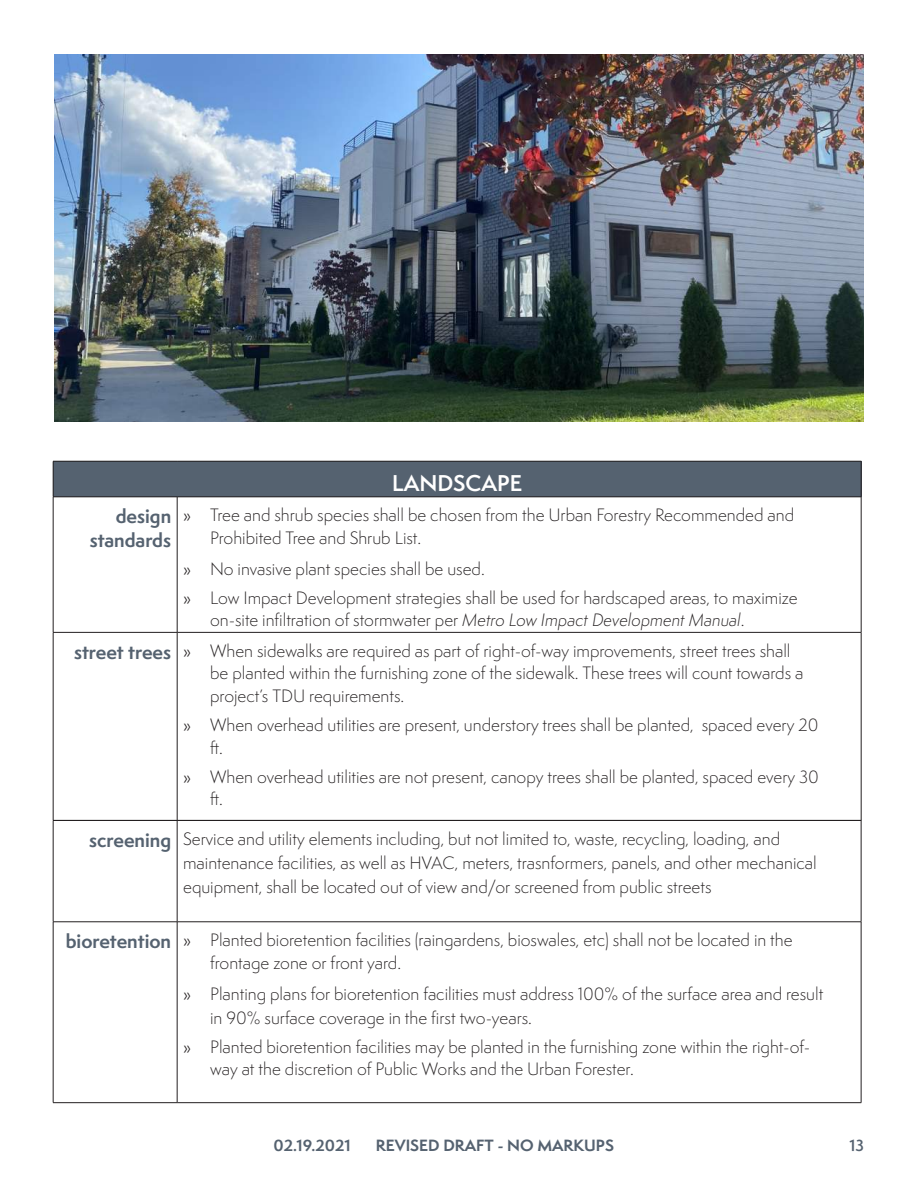
<style>
.page{position:relative;width:918px;height:1188px;background:#fff}
.page>*{position:absolute;margin:0;border:0;box-sizing:border-box;transform-origin:0 0}
.t1{font:600 21px "Semplicita Pro";color:#fff}
._4_paragraph_heading{font:700 18px "Semplicita Pro";color:#556270}
.t2{font:300 16.5px/22.5px "Semplicita Pro";color:#231f20}
.t3{font:700 15px "Semplicita Pro";color:#556270}
.t4{font:600 15px "Semplicita Pro";color:#556270}
.s1{font-weight:400}
.s2{font-style:italic}
</style>
<div class="page">
<hr style="left:53px;top:821px;width:1px;height:101px;background:#231f20">
<hr style="left:177px;top:821px;width:1px;height:101px;background:#231f20">
<hr style="left:861px;top:821px;width:1px;height:101px;background:#231f20">
<hr style="left:53px;top:922px;width:124px;height:1px;background:#231f20">
<hr style="left:53px;top:922px;width:1px;height:180px;background:#231f20">
<hr style="left:177px;top:922px;width:684px;height:1px;background:#231f20">
<hr style="left:177px;top:922px;width:1px;height:180px;background:#231f20">
<hr style="left:861px;top:922px;width:1px;height:180px;background:#231f20">
<hr style="left:53px;top:1102px;width:124px;height:1px;background:#231f20">
<hr style="left:177px;top:1102px;width:684px;height:1px;background:#231f20">
<div style="left:53px;top:461px;width:808px;height:36px;background:#556270"></div>
<hr style="left:53px;top:461px;width:124px;height:1px;background:#231f20">
<hr style="left:53px;top:461px;width:1px;height:36px;background:#231f20">
<hr style="left:177px;top:461px;width:684px;height:1px;background:#231f20">
<hr style="left:861px;top:461px;width:1px;height:36px;background:#231f20">
<hr style="left:53px;top:497px;width:124px;height:1px;background:#231f20">
<hr style="left:53px;top:497px;width:1px;height:135px;background:#231f20">
<hr style="left:177px;top:497px;width:684px;height:1px;background:#231f20">
<hr style="left:177px;top:497px;width:1px;height:135px;background:#231f20">
<hr style="left:861px;top:497px;width:1px;height:135px;background:#231f20">
<hr style="left:53px;top:632px;width:124px;height:1px;background:#231f20">
<hr style="left:53px;top:633px;width:1px;height:187px;background:#231f20">
<hr style="left:177px;top:632px;width:684px;height:1px;background:#231f20">
<hr style="left:177px;top:633px;width:1px;height:187px;background:#231f20">
<hr style="left:861px;top:633px;width:1px;height:187px;background:#231f20">
<hr style="left:53px;top:820px;width:124px;height:1px;background:#231f20">
<hr style="left:177px;top:820px;width:684px;height:1px;background:#231f20">
<img style="left:54px;top:54px;width:810px;height:367px">
<p class="_4_paragraph_heading" style="left:116px;top:503px;width:57px">design</p>
<p class="_4_paragraph_heading" style="left:90px;top:527px;width:83px">standards</p>
<p class="t1" style="left:392px;top:468px;width:132px">LANDSCAPE</p>
<p class="t2" style="left:210px;top:504px;width:585px;text-indent:-27px"><span class="s1">»</span> Tree and shrub species shall be chosen from the Urban Forestry Recommended and<br>Prohibited Tree and Shrub List.</p>
<p class="t2" style="left:183px;top:557px;width:303px"><span class="s1">»</span> No invasive plant species shall be used.</p>
<p class="t2" style="left:210px;top:586px;width:589px;text-indent:-27px"><span class="s1">»</span> Low Impact Development strategies shall be used for hardscaped areas, to maximize on-site infiltration of stormwater per <span class="s2">Metro Low Impact Development Manual</span>.</p>
<p class="_4_paragraph_heading" style="left:74px;top:638px;width:99px">street trees</p>
<p class="t2" style="left:210px;top:639px;width:595px;text-indent:-27px"><span class="s1">»</span> When sidewalks are required as part of right-of-way improvements, street trees shall be planted within the furnishing zone of the sidewalk. These trees will count towards a project’s TDU requirements.</p>
<p class="t2" style="left:210px;top:714px;width:610px;text-indent:-27px"><span class="s1">»</span> When overhead utilities are present, understory trees shall be planted, spaced every 20 ft.</p>
<p class="t2" style="left:210px;top:765px;width:610px;text-indent:-27px"><span class="s1">»</span> When overhead utilities are not present, canopy trees shall be planted, spaced every 30 ft.</p>
<p class="_4_paragraph_heading" style="left:89px;top:826px;width:83px">screening</p>
<p class="t2" style="left:183px;top:827px;width:635px;line-height:24px">Service and utility elements including, but not limited to, waste, recycling, loading, and maintenance facilities, as well as HVAC, meters, trasnformers, panels, and other mechanical equipment, shall be located out of view and/or screened from public streets</p>
<p class="_4_paragraph_heading" style="left:66px;top:928px;width:107px">bioretention</p>
<p class="t2" style="left:210px;top:929px;width:584px;text-indent:-27px"><span class="s1">»</span> Planted bioretention facilities (raingardens, bioswales, etc) shall not be located in the frontage zone or front yard.</p>
<p class="t2" style="left:210px;top:981px;width:615px;line-height:24px;text-indent:-27px"><span class="s1">»</span> Planting plans for bioretention facilities must address 100% of the surface area and result in 90% surface coverage in the first two-years.</p>
<p class="t2" style="left:210px;top:1035px;width:602px;text-indent:-27px"><span class="s1">»</span> Planted bioretention facilities may be planted in the furnishing zone within the right-of&shy;way at the discretion of Public Works and the Urban Forester.</p>
<p class="t3" style="left:274px;top:1134px;width:78px">02.19.2021</p>
<p class="t3" style="left:376px;top:1134px;width:240px">REVISED DRAFT - NO MARKUPS</p>
<p class="t4" style="left:850px;top:1134px;width:16px">13</p>
</div>
